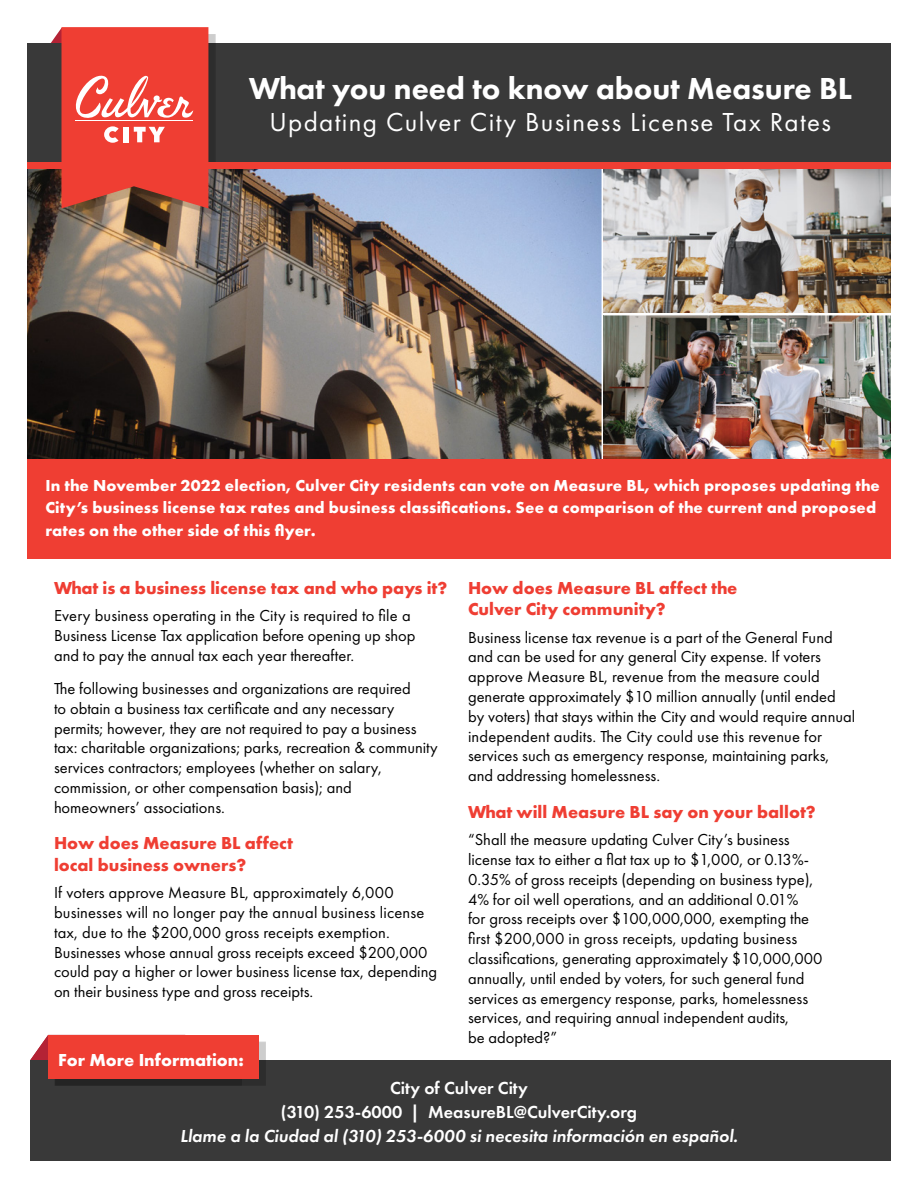
<style>
.page{position:relative;width:918px;height:1188px;background:#fff}
.page>*{position:absolute;margin:0;border:0;box-sizing:border-box;transform-origin:0 0}
.t1{font:800 31.5px "Futura PT";color:#fff}
.t2{font:27px "Futura PT";letter-spacing:.05em;color:#fff}
.Culver_City_Body_Tit{font:700 18px/21.6px "Futura PT";color:#ef3e33}
.Culver_City_Body{font:italic 600 18px/24px "Futura PT";color:#fff;text-align:center}
.Culver_City_Body_Tit-2{font:700 18px "Futura PT";color:#fff}
.Culver_City_Body-2{font:16.5px/19.8px "Futura PT";color:#000}
.t3{font:700 16.5px/22.5px "Futura PT";letter-spacing:.01em;color:#fff}
.s1{font-style:normal}
</style>
<div class="page">
<img style="left:27px;top:169px;width:575px;height:290px">
<img style="left:604px;top:169px;width:287px;height:144px">
<img style="left:604px;top:316px;width:287px;height:143px">
<svg style="left:30px;top:1035px;width:18px;height:25px"></svg>
<div style="left:27px;top:44px;width:864px;height:119px;background:#393939"></div>
<div style="left:68px;top:34px;width:147px;height:181px;background:#000;opacity:.2"></div>
<div style="left:27px;top:459px;width:864px;height:99px;background:#ef3e33"></div>
<svg style="left:31px;top:27px;width:177px;height:181px;background:#cd4c43"></svg>
<hr style="left:76px;top:121px;width:117px;height:1px;background:#fff">
<div style="left:27px;top:163px;width:864px;height:6px;background:#ef3e33"></div>
<div style="left:10px;top:1060px;width:890px;height:128px;background:#393939"></div>
<div style="left:55px;top:1042px;width:211px;height:44px;background:#000;opacity:.2"></div>
<div style="left:48px;top:1035px;width:211px;height:44px;background:#ef3e33"></div>
<div style="left:0;top:1054px;width:29px;height:134px;background:#fff"></div>
<div style="left:891px;top:0;width:27px;height:1188px;background:#fff"></div>
<div style="left:0;top:1161px;width:918px;height:27px;background:#fff"></div>
<p class="t1" style="left:249px;top:69px;width:605px">What you need to know about Measure BL</p>
<p class="t2" style="left:269px;top:106px;width:563px">Updating Culver City Business License Tax Rates</p>
<p class="t3" style="left:45px;top:474px;width:836px">In the November 2022 election, Culver City residents can vote on Measure BL, which proposes updating the<br>City’s business license tax rates and business classifications. See a comparison of the current and proposed rates on the other side of this flyer.</p>
<p class="Culver_City_Body_Tit" style="left:468px;top:577px;width:271px">How does Measure BL affect the<br>Culver City community?</p>
<p class="Culver_City_Body-2" style="left:468px;top:627px;width:389px">Business license tax revenue is a part of the General Fund and can be used for any general City expense. If voters approve Measure BL, revenue from the measure could generate approximately $10 million annually (until ended by voters) that stays within the City and would require annual independent audits. The City could use this revenue for services such as emergency response, maintaining parks, and addressing homelessness.</p>
<p class="Culver_City_Body_Tit" style="left:468px;top:801px;width:349px">What will Measure BL say on your ballot?</p>
<p class="Culver_City_Body-2" style="left:468px;top:830px;width:356px">“Shall the measure updating Culver City’s business license tax to either a flat tax up to $1,000, or 0.13%- 0.35% of gross receipts (depending on business type), 4% for oil well operations, and an additional 0.01%<br>for gross receipts over $100,000,000, exempting the first $200,000 in gross receipts, updating business classifications, generating approximately $10,000,000 annually, until ended by voters, for such general fund services as emergency response, parks, homelessness services, and requiring annual independent audits,<br>be adopted?”</p>
<p class="Culver_City_Body" style="left:180px;top:1076px;width:559px"><span class="s1">City of Culver City<br>(310) 253-6000 | MeasureBL@CulverCity.org<br></span>Llame a la Ciudad al (310) 253-6000 si necesita información en español.</p>
<p class="Culver_City_Body_Tit" style="left:54px;top:577px;width:395px">What is a business license tax and who pays it?</p>
<p class="Culver_City_Body-2" style="left:54px;top:606px;width:363px">Every business operating in the City is required to file a<br>Business License Tax application before opening up shop and to pay the annual tax each year thereafter.</p>
<p class="Culver_City_Body-2" style="left:54px;top:679px;width:385px">The following businesses and organizations are required<br>to obtain a business tax certificate and any necessary permits; however, they are not required to pay a business tax: charitable organizations; parks, recreation &amp; community services contractors; employees (whether on salary, commission, or other compensation basis); and homeowners’ associations.</p>
<p class="Culver_City_Body_Tit" style="left:54px;top:832px;width:241px">How does Measure BL affect local business owners?</p>
<p class="Culver_City_Body-2" style="left:54px;top:883px;width:385px">If voters approve Measure BL, approximately 6,000 businesses will no longer pay the annual business license tax, due to the $200,000 gross receipts exemption.<br>Businesses whose annual gross receipts exceed $200,000 could pay a higher or lower business license tax, depending on their business type and gross receipts.</p>
<p class="Culver_City_Body_Tit-2" style="left:58px;top:1048px;width:187px">For More Information:</p>
</div>
